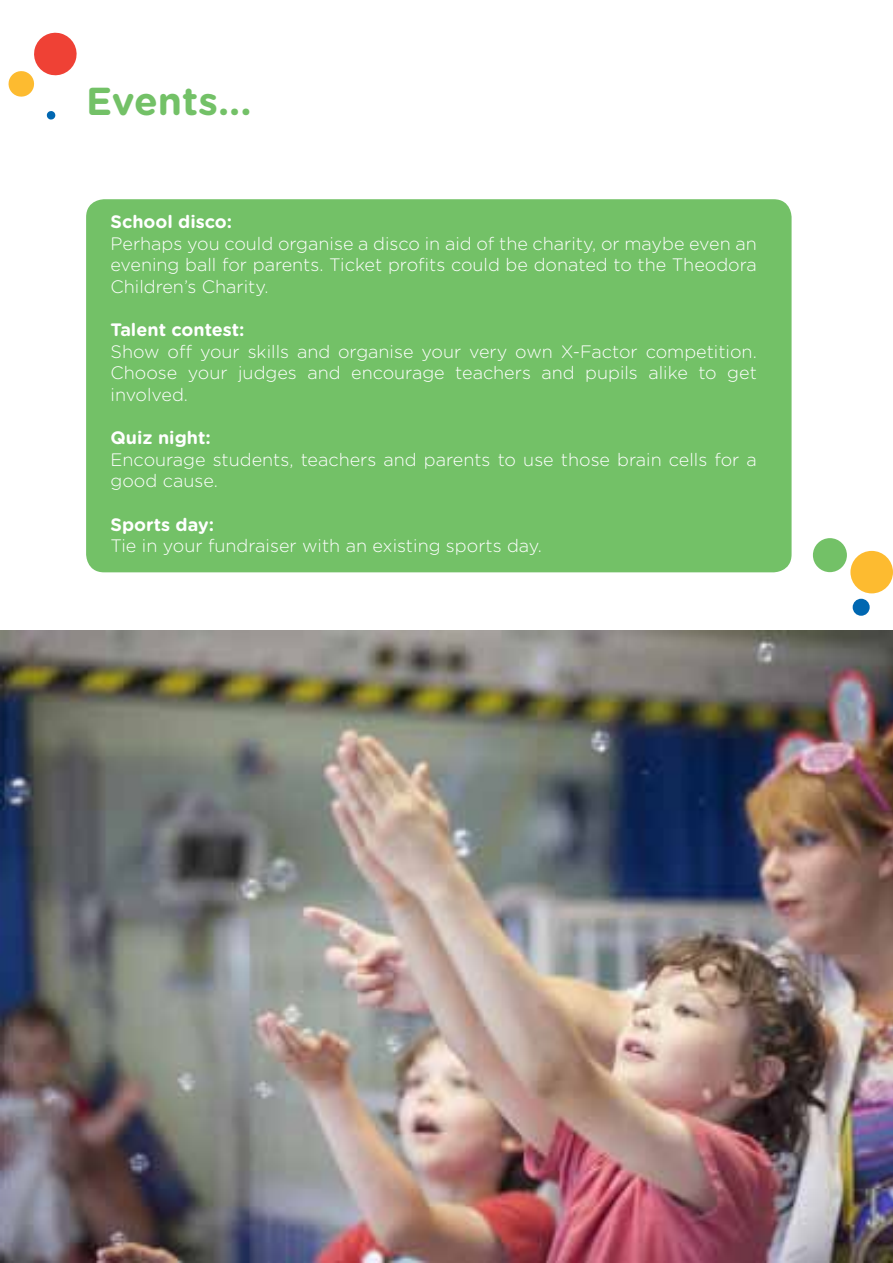
<style>
.page{position:relative;width:893px;height:1263px;background:#fff}
.page>*{position:absolute;margin:0;border:0;box-sizing:border-box;transform-origin:0 0}
.t1{font:700 39px "Gotham Rounded";color:#73c167}
.t2{font:300 18px/21.6px "Gotham Rounded";color:#fff;text-align:justify}
.t3{font:700 18px "Gotham Rounded";color:#fff}
</style>
<div class="page">
<img style="left:0;top:630px;width:893px;height:632px">
<div style="left:86px;top:199px;width:706px;height:373px;background:#73c167;border-radius:18px"></div>
<svg style="left:46px;top:111px;width:10px;height:9px"></svg>
<svg style="left:8px;top:32px;width:69px;height:65px"></svg>
<div style="left:853px;top:599px;width:17px;height:17px;background:#0067b1;border-radius:50%"></div>
<div style="left:850px;top:551px;width:43px;height:42px;background:#fdbb30;border-radius:50%"></div>
<div style="left:813px;top:538px;width:34px;height:34px;background:#73c167;border-radius:50%"></div>
<h1 class="t1" style="left:86px;top:73px;width:167px">Events...</h1>
<p class="t3" style="left:111px;top:209px;width:123px">School disco:</p>
<p class="t2" style="left:111px;top:232px;width:648px">Perhaps you could organise a disco in aid of the charity, or maybe even an evening ball for parents. Ticket profits could be donated to the Theodora Children’s Charity.</p>
<p class="t3" style="left:111px;top:317px;width:136px">Talent contest:</p>
<p class="t2" style="left:111px;top:340px;width:648px">Show off your skills and organise your very own X-Factor competition.<br>Choose your judges and encourage teachers and pupils alike to get involved.</p>
<p class="t3" style="left:111px;top:425px;width:102px">Quiz night:</p>
<p class="t2" style="left:111px;top:448px;width:648px">Encourage students, teachers and parents to use those brain cells for a good cause.</p>
<p class="t3" style="left:111px;top:511px;width:105px">Sports day:</p>
<p class="t2" style="left:111px;top:534px;width:433px">Tie in your fundraiser with an existing sports day.</p>
</div>
